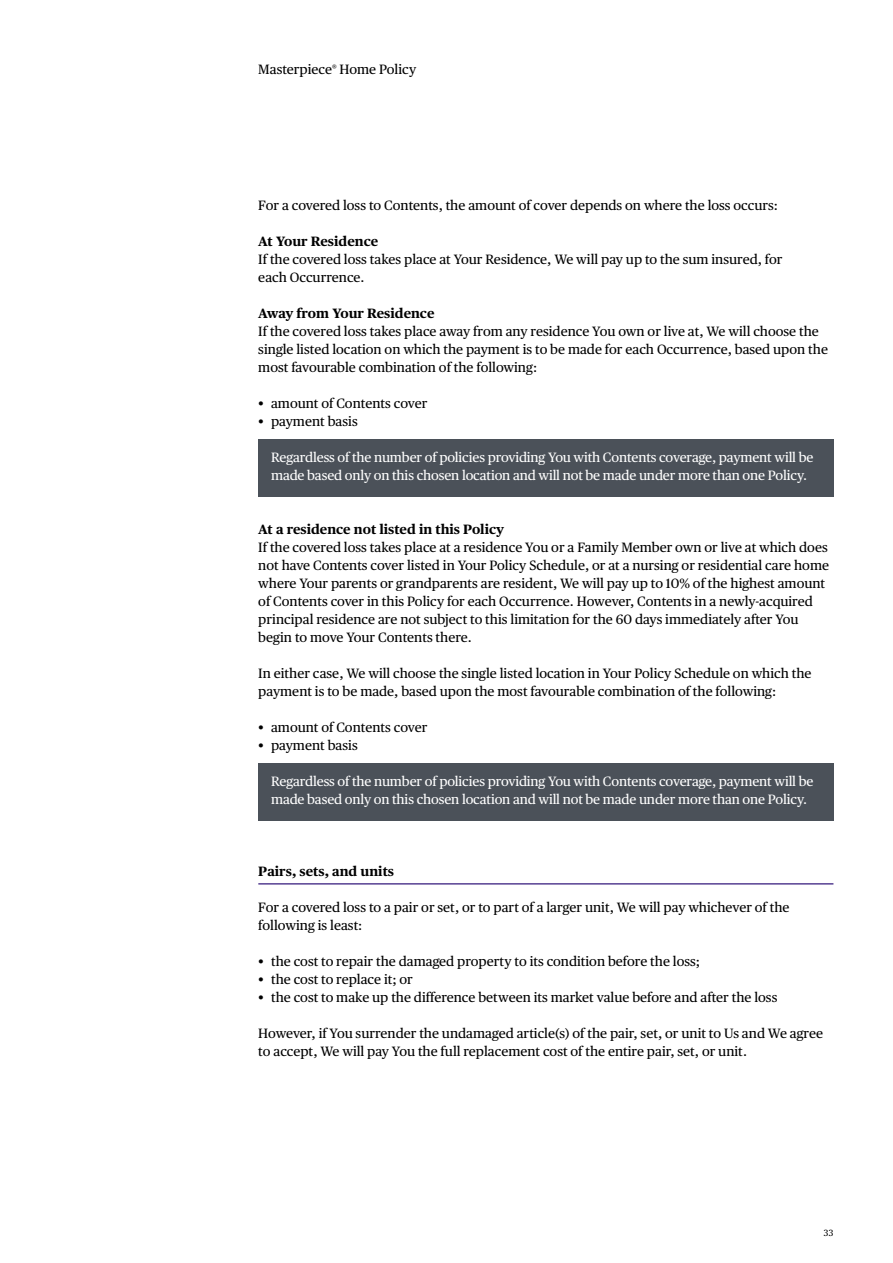
<style>
.page{position:relative;width:893px;height:1263px;background:#fff}
.page>*{position:absolute;margin:0;border:0;box-sizing:border-box;transform-origin:0 0}
.t1{font:13.5px/18px "Chubb Publico Text";color:#000}
.t2{font:13.5px/18px "Chubb Publico Text";letter-spacing:-.01em;color:#fff}
.t3{font:700 13.5px "Chubb Publico Text";color:#000}
.t4{font:9px "Chubb Publico Text";color:#000}
</style>
<div class="page">
<div style="left:258px;top:439px;width:575px;height:57px;background:#4b5159"></div>
<div style="left:258px;top:763px;width:575px;height:57px;background:#4b5159"></div>
<hr style="left:258px;top:883px;width:575px;height:1px;background:#564092">
<p class="t1" style="left:258px;top:60px;width:159px">Masterpiece<sup>®</sup> Home Policy</p>
<p class="t1" style="left:258px;top:196px;width:521px">For a covered loss to Contents, the amount of cover depends on where the loss occurs:</p>
<p class="t3" style="left:258px;top:231px;width:121px">At Your Residence</p>
<p class="t1" style="left:258px;top:250px;width:526px">If the covered loss takes place at Your Residence, We will pay up to the sum insured, for each Occurrence.</p>
<p class="t3" style="left:258px;top:303px;width:178px">Away from Your Residence</p>
<p class="t1" style="left:258px;top:322px;width:571px">If the covered loss takes place away from any residence You own or live at, We will choose the single listed location on which the payment is to be made for each Occurrence, based upon the most favourable combination of the following:</p>
<p class="t1" style="left:258px;top:394px;width:171px">• amount of Contents cover</p>
<p class="t1" style="left:258px;top:412px;width:101px">• payment basis</p>
<p class="t2" style="left:271px;top:448px;width:544px">Regardless of the number of policies providing You with Contents coverage, payment will be made based only on this chosen location and will not be made under more than one Policy.</p>
<p class="t3" style="left:258px;top:519px;width:247px">At a residence not listed in this Policy</p>
<p class="t1" style="left:258px;top:538px;width:572px">If the covered loss takes place at a residence You or a Family Member own or live at which does not have Contents cover listed in Your Policy Schedule, or at a nursing or residential care home where Your parents or grandparents are resident, We will pay up to 10% of the highest amount of Contents cover in this Policy for each Occurrence. However, Contents in a newly-acquired principal residence are not subject to this limitation for the 60 days immediately after You begin to move Your Contents there.</p>
<p class="t1" style="left:258px;top:664px;width:555px">In either case, We will choose the single listed location in Your Policy Schedule on which the payment is to be made, based upon the most favourable combination of the following:</p>
<p class="t1" style="left:258px;top:718px;width:171px">• amount of Contents cover</p>
<p class="t1" style="left:258px;top:736px;width:101px">• payment basis</p>
<p class="t2" style="left:271px;top:772px;width:544px">Regardless of the number of policies providing You with Contents coverage, payment will be made based only on this chosen location and will not be made under more than one Policy.</p>
<p class="t3" style="left:258px;top:861px;width:137px">Pairs, sets, and units</p>
<p class="t1" style="left:258px;top:898px;width:533px">For a covered loss to a pair or set, or to part of a larger unit, We will pay whichever of the following is least:</p>
<p class="t1" style="left:258px;top:952px;width:443px">• the cost to repair the damaged property to its condition before the loss;</p>
<p class="t1" style="left:258px;top:970px;width:156px">• the cost to replace it; or</p>
<p class="t1" style="left:258px;top:988px;width:521px">• the cost to make up the difference between its market value before and after the loss</p>
<p class="t1" style="left:258px;top:1024px;width:566px">However, if You surrender the undamaged article(s) of the pair, set, or unit to Us and We agree to accept, We will pay You the full replacement cost of the entire pair, set, or unit.</p>
<p class="t4" style="left:824px;top:1226px;width:11px">33</p>
</div>
